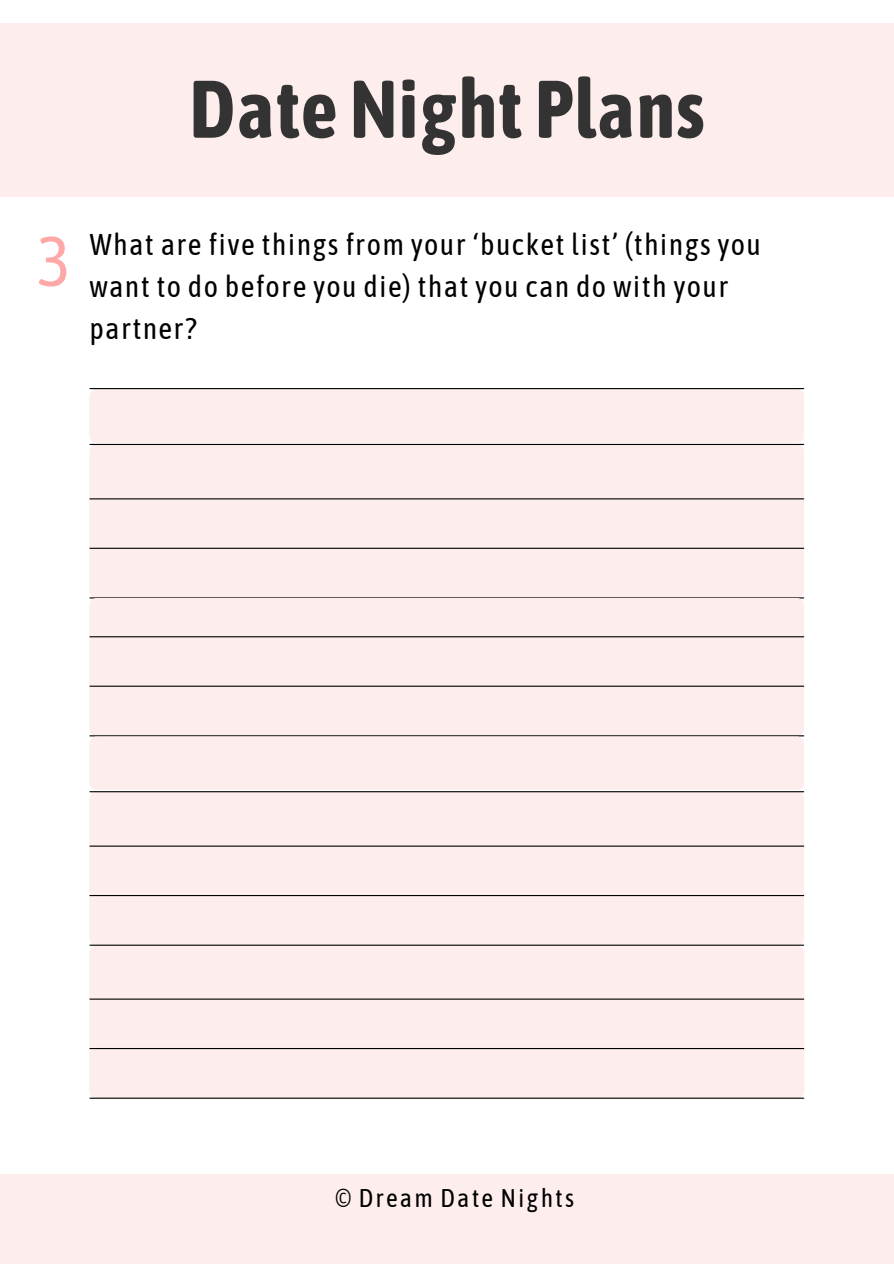
<style>
.page{position:relative;width:894px;height:1264px;background:#fff}
.page>*{position:absolute;margin:0;border:0;box-sizing:border-box;transform-origin:0 0}
.t1{font:700 81.3px "Asap Condensed";letter-spacing:.005em;color:#333}
.t2{font:70.5px "Asap Condensed";color:#ffa8a8}
.t3{font:30px/41.7px "Asap Condensed";letter-spacing:.045em;color:#000}
.t4{font:25.5px "Asap Condensed";letter-spacing:.085em;color:#000}
</style>
<div class="page">
<div style="left:0;top:23px;width:893px;height:173px;background:#fdedec"></div>
<div style="left:0;top:1174px;width:893px;height:89px;background:#fdedec"></div>
<div style="left:89px;top:444px;width:714px;height:154px;background:#fdedec"></div>
<hr style="left:90px;top:498px;width:713px;height:1px;background:#000">
<hr style="left:90px;top:547px;width:713px;height:2px;background:#000">
<hr style="left:90px;top:597px;width:713px;height:1px;background:#000">
<div style="left:89px;top:598px;width:714px;height:138px;background:#fdedec"></div>
<hr style="left:90px;top:636px;width:713px;height:1px;background:#000">
<hr style="left:90px;top:685px;width:713px;height:1px;background:#000">
<hr style="left:90px;top:735px;width:713px;height:1px;background:#000">
<hr style="left:90px;top:444px;width:713px;height:1px;background:#000">
<div style="left:89px;top:389px;width:715px;height:54px;background:#fdedec"></div>
<hr style="left:90px;top:388px;width:713px;height:1px;background:#000">
<div style="left:89px;top:791px;width:714px;height:154px;background:#fdedec"></div>
<hr style="left:90px;top:845px;width:713px;height:1px;background:#000">
<hr style="left:90px;top:895px;width:713px;height:1px;background:#000">
<hr style="left:90px;top:944px;width:713px;height:1px;background:#000">
<div style="left:89px;top:945px;width:715px;height:153px;background:#fdedec"></div>
<hr style="left:90px;top:998px;width:713px;height:1px;background:#000">
<hr style="left:90px;top:1047px;width:713px;height:2px;background:#000">
<hr style="left:90px;top:1097px;width:713px;height:1px;background:#000">
<hr style="left:90px;top:791px;width:713px;height:1px;background:#000">
<div style="left:89px;top:736px;width:715px;height:54px;background:#fdedec"></div>
<h1 class="t1" style="left:189px;top:62px;width:517px">Date Night Plans</h1>
<h2 class="t2" style="left:37px;top:220px;width:34px">3</h2>
<p class="t3" style="left:89px;top:223px;width:673px">What are five things from your ‘bucket list’ (things you want to do before you die) that you can do with your partner?</p>
<p class="t4" style="left:336px;top:1183px;width:240px">© Dream Date Nights</p>
</div>
